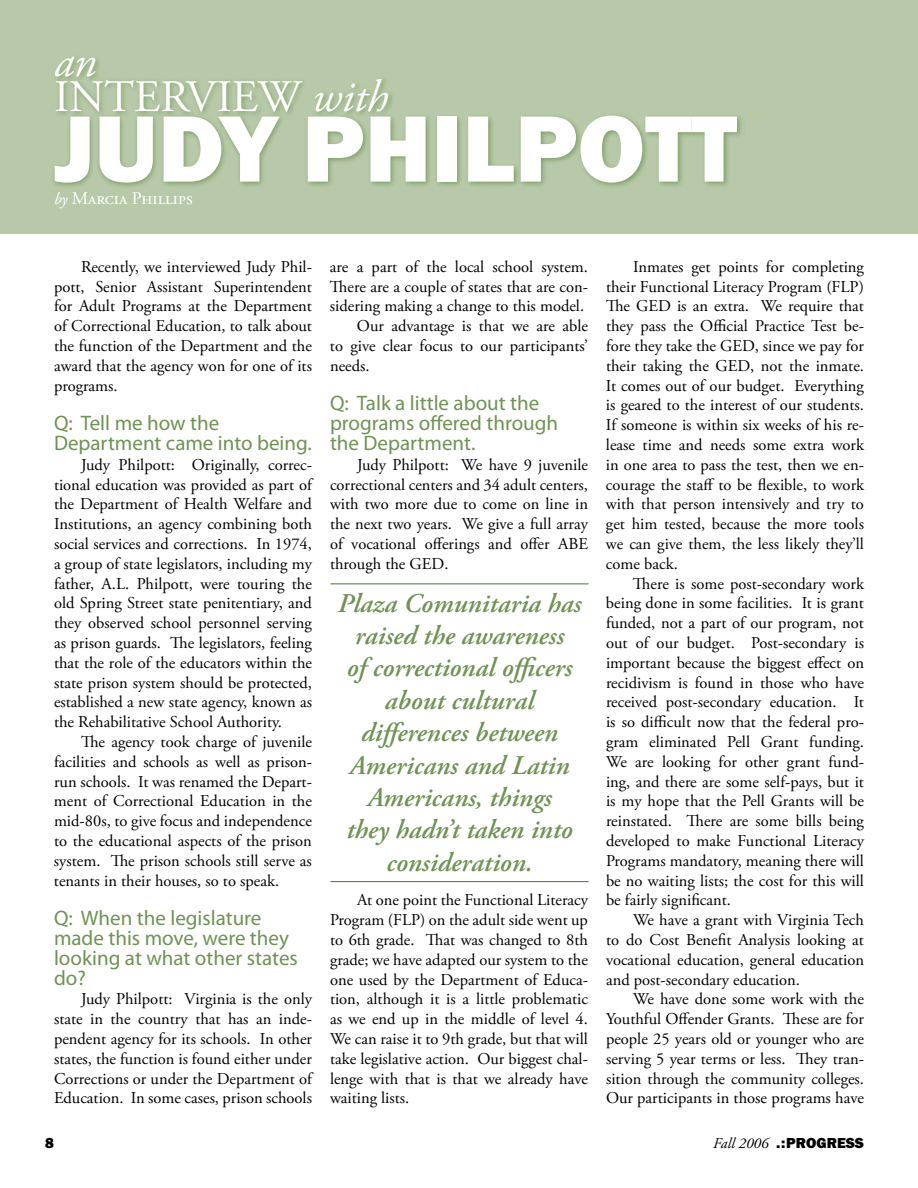
<style>
.page{position:relative;width:918px;height:1188px;background:#fff}
.page>*{position:absolute;margin:0;border:0;box-sizing:border-box;transform-origin:0 0}
.t1{font:800 97.5px "FS Franklin Gothic H";color:#fff}
.t2{font:45px "Adobe Garamond Pro";color:#fff}
.t3{font:italic 45px "Adobe Garamond Pro";color:#fff}
.t4{font:italic 600 27px/32.4px "Adobe Garamond Pro";color:#709254;text-align:center}
.t5{font:21px/19.8px "Myriad Pro";color:#709254}
.t6{font:18px "Adobe Garamond Pro";color:#fff}
.t7{font:16.5px/19.8px "Adobe Garamond Pro";color:#000;text-align:justify}
.t8{font:800 15px "FS Franklin Gothic H";color:#000}
.s1{font-style:italic}
.s2{font-style:italic;font-size:16.5px}
.s3{font-family:"Adobe Garamond Pro";font-weight:400;font-style:italic}
</style>
<div class="page">
<hr style="left:331px;top:881px;width:258px;height:1px;background:#4c7729">
<hr style="left:331px;top:584px;width:258px;height:1px;background:#4c7729">
<div style="left:0;top:0;width:918px;height:234px;background:#b7c9a9"></div>
<div style="left:50px;top:111px;width:694px;height:79px;background:#4c7729;opacity:.5"></div>
<div style="left:53px;top:75px;width:343px;height:43px;background:#4c7729;opacity:.5"></div>
<div style="left:51px;top:53px;width:51px;height:31px;background:#4c7729;opacity:.5"></div>
<h2 class="t3" style="left:54px;top:35px;width:44px">an</h2>
<h1 class="t1" style="left:54px;top:93px;width:684px">JUDY PHILPOTT</h1>
<h2 class="t2" style="left:54px;top:69px;width:336px">INTERVIEW <span class="s1">with</span></h2>
<p class="t6" style="left:54px;top:188px;width:140px"><span class="s2">by</span> MARCIA PHILLIPS</p>
<p class="t7" style="left:54px;top:257px;width:535px;text-align:left;text-indent:27px">Recently, we interviewed Judy Phil- are a part of the local school system. pott, Senior Assistant Superintendent There are a couple of states that are con&shy;for Adult Programs at the Department sidering making a change to this model. of Correctional Education, to talk about<br>the function of the Department and the to give clear focus to our participants’ award that the agency won for one of its needs.<br>programs.</p>
<p class="t5" style="left:54px;top:414px;width:423px">Q: Tell me how the<br>Department came into being. the Department.</p>
<p class="t7" style="left:81px;top:455px;width:232px">Judy Philpott: Originally, correc-</p>
<p class="t7" style="left:54px;top:475px;width:536px">tional education was provided as part of correctional centers and 34 adult centers,</p>
<p class="t7" style="left:54px;top:495px;width:536px">the Department of Health Welfare and with two more due to come on line in</p>
<p class="t7" style="left:54px;top:515px;width:536px">Institutions, an agency combining both the next two years. We give a full array</p>
<p class="t7" style="left:54px;top:534px;width:536px">social services and corrections. In 1974, of vocational offerings and offer ABE</p>
<p class="t7" style="left:54px;top:554px;width:396px">a group of state legislators, including my through the GED.</p>
<p class="t7" style="left:54px;top:574px;width:259px">father, A.L. Philpott, were touring the</p>
<p class="t7" style="left:54px;top:594px;width:259px">old Spring Street state penitentiary, and</p>
<p class="t7" style="left:54px;top:614px;width:260px">they observed school personnel serving</p>
<p class="t7" style="left:54px;top:633px;width:259px">as prison guards. The legislators, feeling</p>
<p class="t7" style="left:54px;top:653px;width:260px">that the role of the educators within the</p>
<p class="t7" style="left:54px;top:673px;width:260px">state prison system should be protected,</p>
<p class="t7" style="left:54px;top:693px;width:260px">established a new state agency, known as</p>
<p class="t7" style="left:54px;top:713px;width:230px">the Rehabilitative School Authority.</p>
<p class="t7" style="left:81px;top:732px;width:233px">The agency took charge of juvenile</p>
<p class="t7" style="left:54px;top:752px;width:259px">facilities and schools as well as prison-</p>
<p class="t7" style="left:54px;top:772px;width:259px">run schools. It was renamed the Depart-</p>
<p class="t7" style="left:54px;top:792px;width:260px">ment of Correctional Education in the</p>
<p class="t7" style="left:54px;top:812px;width:259px">mid-80s, to give focus and independence</p>
<p class="t7" style="left:54px;top:831px;width:259px">to the educational aspects of the prison</p>
<p class="t7" style="left:54px;top:851px;width:259px">system. The prison schools still serve as</p>
<p class="t7" style="left:54px;top:871px;width:227px">tenants in their houses, so to speak.</p>
<p class="t7" style="left:357px;top:317px;width:232px">Our advantage is that we are able</p>
<p class="t5" style="left:330px;top:394px;width:230px">Q: Talk a little about the programs offered through</p>
<p class="t7" style="left:357px;top:455px;width:233px">Judy Philpott: We have 9 juvenile</p>
<h3 class="t4" style="left:338px;top:588px;width:245px">Plaza Comunitaria has raised the awareness<br>of correctional officers about cultural differences between<br>Americans and Latin<br>Americans, things<br>they hadn’t taken into consideration.</h3>
<p class="t5" style="left:54px;top:909px;width:245px">Q: When the legislature made this move, were they looking at what other states do?</p>
<p class="t7" style="left:54px;top:990px;width:260px;text-indent:27px">Judy Philpott: Virginia is the only state in the country that has an inde&shy;pendent agency for its schools. In other states, the function is found either under Corrections or under the Department of Education. In some cases, prison schools</p>
<p class="t7" style="left:330px;top:891px;width:260px;text-indent:27px">At one point the Functional Literacy Program (FLP) on the adult side went up to 6th grade. That was changed to 8th grade; we have adapted our system to the one used by the Department of Educa&shy;tion, although it is a little problematic as we end up in the middle of level 4.<br>We can raise it to 9th grade, but that will take legislative action. Our biggest chal&shy;lenge with that is that we already have waiting lists.</p>
<p class="t7" style="left:633px;top:257px;width:232px">Inmates get points for completing</p>
<p class="t7" style="left:606px;top:277px;width:260px">their Functional Literacy Program (FLP)<br>The GED is an extra. We require that they pass the Official Practice Test be&shy;fore they take the GED, since we pay for their taking the GED, not the inmate.<br>It comes out of our budget. Everything is geared to the interest of our students.<br>If someone is within six weeks of his re&shy;lease time and needs some extra work in one area to pass the test, then we en&shy;courage the staff to be flexible, to work with that person intensively and try to get him tested, because the more tools we can give them, the less likely they’ll come back.</p>
<p class="t7" style="left:606px;top:574px;width:260px;text-indent:27px">There is some post-secondary work being done in some facilities. It is grant funded, not a part of our program, not out of our budget. Post-secondary is important because the biggest effect on recidivism is found in those who have received post-secondary education. It is so difficult now that the federal pro&shy;gram eliminated Pell Grant funding.<br>We are looking for other grant fund&shy;ing, and there are some self-pays, but it is my hope that the Pell Grants will be reinstated. There are some bills being developed to make Functional Literacy Programs mandatory, meaning there will be no waiting lists; the cost for this will be fairly significant.</p>
<p class="t7" style="left:606px;top:911px;width:260px;text-indent:27px">We have a grant with Virginia Tech to do Cost Benefit Analysis looking at vocational education, general education and post-secondary education.</p>
<p class="t7" style="left:606px;top:990px;width:260px;text-indent:27px">We have done some work with the Youthful Offender Grants. These are for people 25 years old or younger who are serving 5 year terms or less. They tran&shy;sition through the community colleges.<br>Our participants in those programs have</p>
<p class="t8" style="left:45px;top:1134px;width:10px">8</p>
<p class="t8" style="left:713px;top:1134px;width:152px"><span class="s3">Fall 2006</span> .:PROGRESS</p>
</div>
